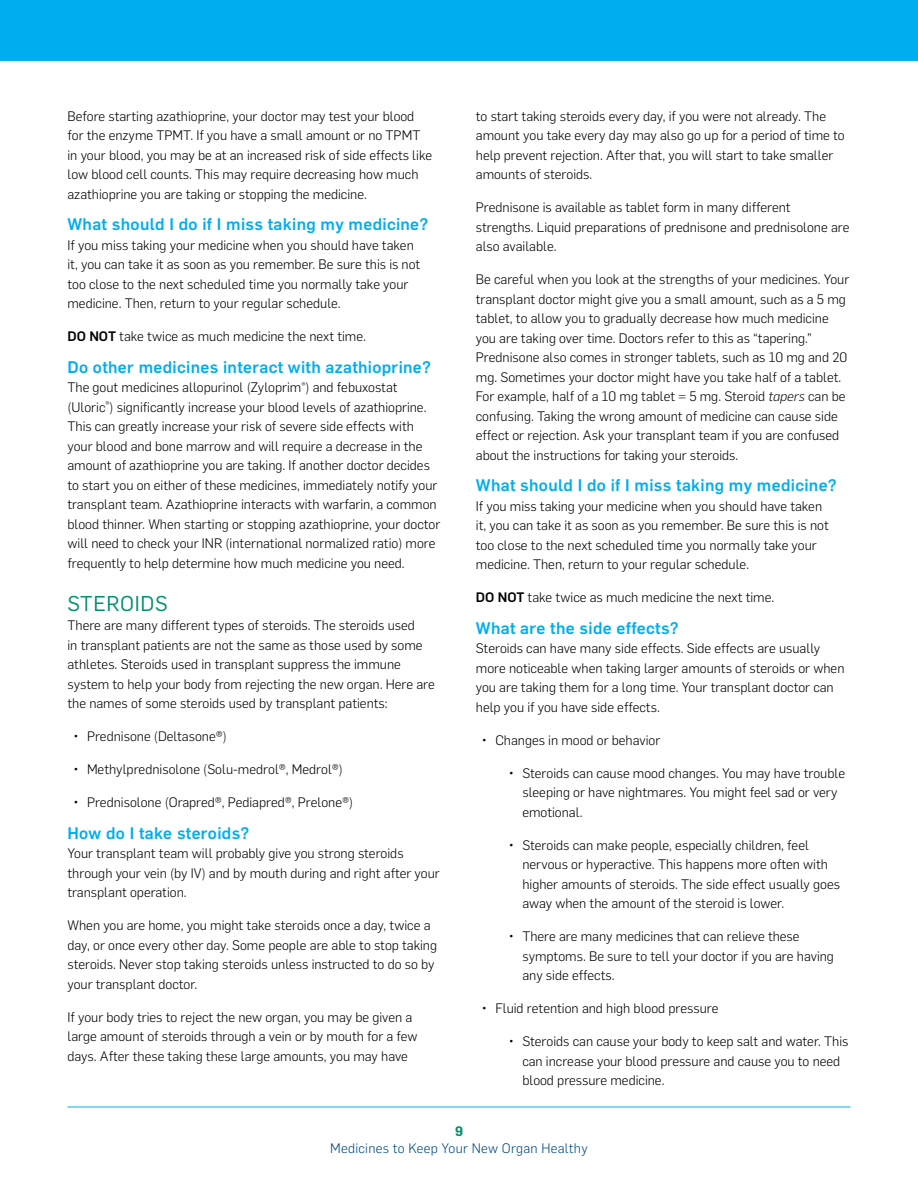
<style>
.page{position:relative;width:918px;height:1188px;background:#fff}
.page>*{position:absolute;margin:0;border:0;box-sizing:border-box;transform-origin:0 0}
.Sub_Header{font:21px "Flama";letter-spacing:.03em;color:#00906d}
.Sub_SubHeader{font:500 16.5px "Flama";letter-spacing:.02em;color:#00aeef}
.Body{font:300 13.5px/19.5px "Flama";color:#000}
.t1{font:300 13.5px "Flama";letter-spacing:.02em;color:#004a80}
.t2{font:600 13.5px "Flama";color:#00906d}
.s1{font-weight:500}
.s2{font-style:italic}
</style>
<div class="page">
<div style="left:0;top:0;width:918px;height:60px;background:#00aeef"></div>
<hr style="left:68px;top:1107px;width:782px;height:1px;background:#00aeef">
<p class="Body" style="left:68px;top:106px;width:366px">Before starting azathioprine, your doctor may test your blood for the enzyme TPMT. If you have a small amount or no TPMT in your blood, you may be at an increased risk of side effects like low blood cell counts. This may require decreasing how much azathioprine you are taking or stopping the medicine.</p>
<p class="Sub_SubHeader" style="left:68px;top:213px;width:362px">What should I do if I miss taking my medicine?</p>
<p class="Body" style="left:68px;top:235px;width:354px">If you miss taking your medicine when you should have taken it, you can take it as soon as you remember. Be sure this is not too close to the next scheduled time you normally take your medicine. Then, return to your regular schedule.</p>
<p class="Body" style="left:68px;top:326px;width:300px"><span class="s1">DO NOT</span> take twice as much medicine the next time.</p>
<p class="Sub_SubHeader" style="left:68px;top:355px;width:365px">Do other medicines interact with azathioprine?</p>
<p class="Body" style="left:68px;top:377px;width:374px">The gout medicines allopurinol (Zyloprim<sup>®</sup>) and febuxostat (Uloric<sup>®</sup>) significantly increase your blood levels of azathioprine.<br>This can greatly increase your risk of severe side effects with your blood and bone marrow and will require a decrease in the amount of azathioprine you are taking. If another doctor decides to start you on either of these medicines, immediately notify your transplant team. Azathioprine interacts with warfarin, a common blood thinner. When starting or stopping azathioprine, your doctor will need to check your INR (international normalized ratio) more frequently to help determine how much medicine you need.</p>
<p class="Sub_Header" style="left:68px;top:589px;width:102px">STEROIDS</p>
<p class="Body" style="left:68px;top:615px;width:369px">There are many different types of steroids. The steroids used<br>in transplant patients are not the same as those used by some athletes. Steroids used in transplant suppress the immune system to help your body from rejecting the new organ. Here are the names of some steroids used by transplant patients:</p>
<p class="Body" style="left:74px;top:726px;width:155px">• Prednisone (Deltasone®)</p>
<p class="Body" style="left:74px;top:759px;width:271px">• Methylprednisolone (Solu-medrol®, Medrol®)</p>
<p class="Body" style="left:74px;top:792px;width:281px">• Prednisolone (Orapred®, Pediapred®, Prelone®)</p>
<p class="Sub_SubHeader" style="left:68px;top:821px;width:184px">How do I take steroids?</p>
<p class="Body" style="left:68px;top:843px;width:374px">Your transplant team will probably give you strong steroids through your vein (by IV) and by mouth during and right after your transplant operation.</p>
<p class="Body" style="left:68px;top:915px;width:371px">When you are home, you might take steroids once a day, twice a day, or once every other day. Some people are able to stop taking steroids. Never stop taking steroids unless instructed to do so by your transplant doctor.</p>
<p class="Body" style="left:68px;top:1006px;width:352px">If your body tries to reject the new organ, you may be given a large amount of steroids through a vein or by mouth for a few days. After these taking these large amounts, you may have</p>
<p class="Body" style="left:476px;top:106px;width:370px">to start taking steroids every day, if you were not already. The amount you take every day may also go up for a period of time to help prevent rejection. After that, you will start to take smaller amounts of steroids.</p>
<p class="Body" style="left:476px;top:197px;width:375px">Prednisone is available as tablet form in many different strengths. Liquid preparations of prednisone and prednisolone are also available.</p>
<p class="Body" style="left:476px;top:269px;width:375px">Be careful when you look at the strengths of your medicines. Your transplant doctor might give you a small amount, such as a 5 mg tablet, to allow you to gradually decrease how much medicine you are taking over time. Doctors refer to this as “tapering.” Prednisone also comes in stronger tablets, such as 10 mg and 20 mg. Sometimes your doctor might have you take half of a tablet.<br>For example, half of a 10 mg tablet = 5 mg. Steroid <span class="s2">tapers</span> can be confusing. Taking the wrong amount of medicine can cause side effect or rejection. Ask your transplant team if you are confused about the instructions for taking your steroids.</p>
<p class="Sub_SubHeader" style="left:476px;top:474px;width:362px">What should I do if I miss taking my medicine?</p>
<p class="Body" style="left:476px;top:496px;width:354px">If you miss taking your medicine when you should have taken it, you can take it as soon as you remember. Be sure this is not too close to the next scheduled time you normally take your medicine. Then, return to your regular schedule.</p>
<p class="Body" style="left:476px;top:587px;width:300px"><span class="s1">DO NOT</span> take twice as much medicine the next time.</p>
<p class="Sub_SubHeader" style="left:476px;top:616px;width:204px">What are the side effects?</p>
<p class="Body" style="left:476px;top:638px;width:370px">Steroids can have many side effects. Side effects are usually more noticeable when taking larger amounts of steroids or when you are taking them for a long time. Your transplant doctor can help you if you have side effects.</p>
<p class="Body" style="left:482px;top:730px;width:180px">• Changes in mood or behavior</p>
<p class="Body" style="left:522px;top:763px;width:324px;text-indent:-14px">• Steroids can cause mood changes. You may have trouble sleeping or have nightmares. You might feel sad or very emotional.</p>
<p class="Body" style="left:522px;top:835px;width:319px;text-indent:-14px">• Steroids can make people, especially children, feel nervous or hyperactive. This happens more often with higher amounts of steroids. The side effect usually goes away when the amount of the steroid is lower.</p>
<p class="Body" style="left:522px;top:926px;width:313px;text-indent:-14px">• There are many medicines that can relieve these symptoms. Be sure to tell your doctor if you are having any side effects.</p>
<p class="Body" style="left:482px;top:998px;width:238px">• Fluid retention and high blood pressure</p>
<p class="Body" style="left:522px;top:1031px;width:328px;text-indent:-14px">• Steroids can cause your body to keep salt and water. This can increase your blood pressure and cause you to need blood pressure medicine.</p>
<p class="t2" style="left:455px;top:1122px;width:9px">9</p>
<p class="t1" style="left:330px;top:1139px;width:259px">Medicines to Keep Your New Organ Healthy</p>
</div>
